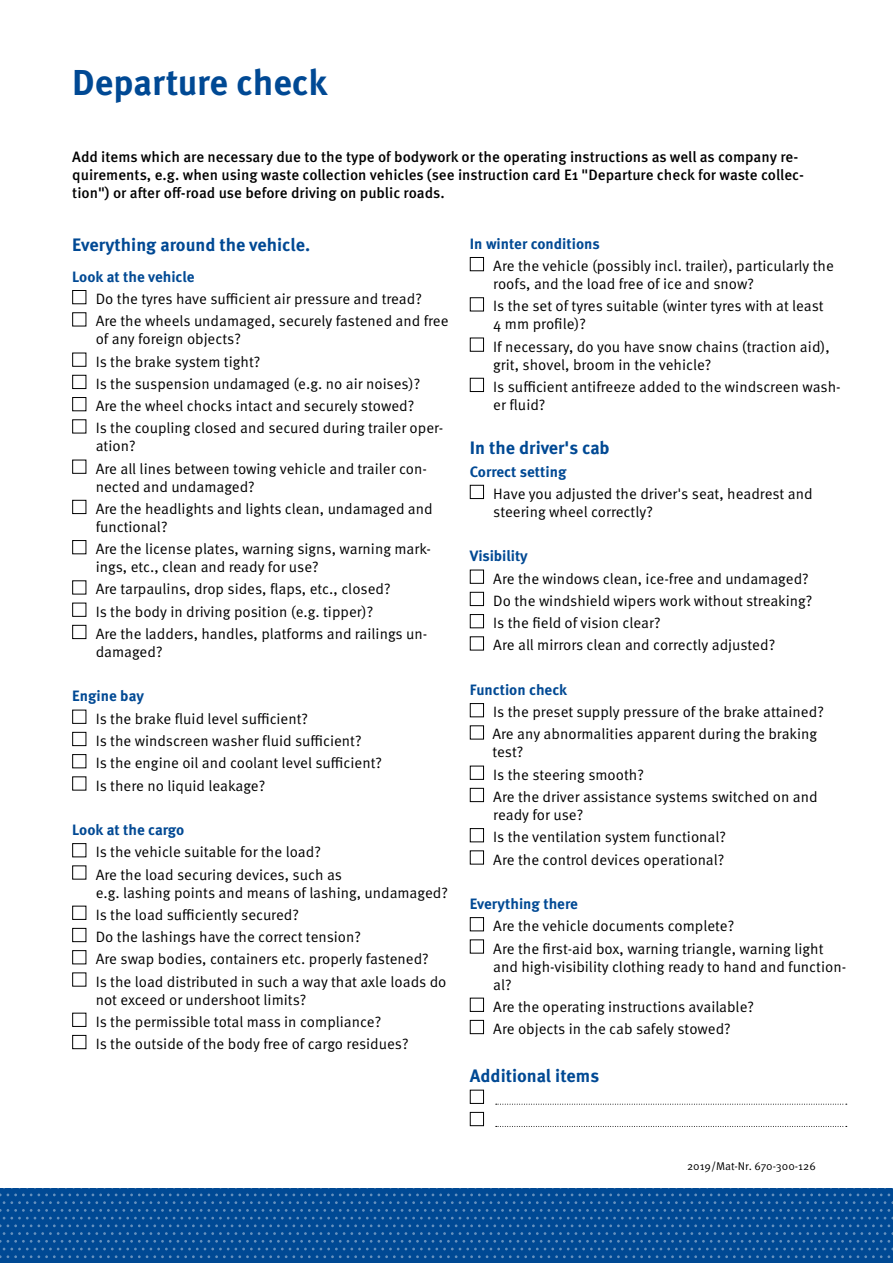
<style>
.page{position:relative;width:893px;height:1263px;background:#fff}
.page>*{position:absolute;margin:0;border:0;box-sizing:border-box;transform-origin:0 0}
.t1{font:700 36px "Meta Pro";letter-spacing:-.005em;color:#004994}
.t2{font:700 18px "Meta Pro";color:#004994}
.t3{font:15px/22.2px "Meta Pro Norm";color:#000}
.t4{font:500 15px/18px "Meta Pro";color:#000}
.t5{font:700 15px "Meta Pro";color:#004994}
.t6{font:11.25px "Meta Pro Norm";color:#000}
</style>
<div class="page">
<div style="left:0;top:1188px;width:893px;height:75px;background:#004994"></div>
<svg style="left:0;top:1188px;width:893px;height:70px"></svg>
<div style="left:72px;top:290px;width:14px;height:14px;border:1px solid #000"></div>
<div style="left:72px;top:312px;width:14px;height:14px;border:1px solid #000"></div>
<div style="left:72px;top:353px;width:14px;height:14px;border:1px solid #000"></div>
<div style="left:72px;top:375px;width:14px;height:14px;border:1px solid #000"></div>
<div style="left:72px;top:397px;width:14px;height:14px;border:1px solid #000"></div>
<div style="left:72px;top:419px;width:14px;height:14px;border:1px solid #000"></div>
<div style="left:72px;top:460px;width:14px;height:14px;border:1px solid #000"></div>
<div style="left:72px;top:500px;width:14px;height:14px;border:1px solid #000"></div>
<div style="left:72px;top:540px;width:14px;height:14px;border:1px solid #000"></div>
<div style="left:72px;top:580px;width:14px;height:14px;border:1px solid #000"></div>
<div style="left:72px;top:603px;width:14px;height:14px;border:1px solid #000"></div>
<div style="left:72px;top:625px;width:14px;height:14px;border:1px solid #000"></div>
<div style="left:72px;top:710px;width:14px;height:14px;border:1px solid #000"></div>
<div style="left:72px;top:732px;width:14px;height:14px;border:1px solid #000"></div>
<div style="left:72px;top:754px;width:14px;height:14px;border:1px solid #000"></div>
<div style="left:72px;top:776px;width:14px;height:14px;border:1px solid #000"></div>
<div style="left:72px;top:843px;width:14px;height:14px;border:1px solid #000"></div>
<div style="left:72px;top:865px;width:14px;height:14px;border:1px solid #000"></div>
<div style="left:72px;top:906px;width:14px;height:14px;border:1px solid #000"></div>
<div style="left:72px;top:928px;width:14px;height:14px;border:1px solid #000"></div>
<div style="left:72px;top:950px;width:14px;height:14px;border:1px solid #000"></div>
<div style="left:72px;top:972px;width:14px;height:14px;border:1px solid #000"></div>
<div style="left:72px;top:1013px;width:14px;height:14px;border:1px solid #000"></div>
<div style="left:72px;top:1035px;width:14px;height:14px;border:1px solid #000"></div>
<svg style="left:496px;top:1104px;width:351px;height:1px"></svg>
<svg style="left:496px;top:1126px;width:351px;height:1px"></svg>
<div style="left:470px;top:257px;width:14px;height:14px;border:1px solid #000"></div>
<div style="left:470px;top:297px;width:14px;height:14px;border:1px solid #000"></div>
<div style="left:470px;top:338px;width:14px;height:14px;border:1px solid #000"></div>
<div style="left:470px;top:378px;width:14px;height:14px;border:1px solid #000"></div>
<div style="left:470px;top:485px;width:14px;height:14px;border:1px solid #000"></div>
<div style="left:470px;top:570px;width:14px;height:14px;border:1px solid #000"></div>
<div style="left:470px;top:592px;width:14px;height:14px;border:1px solid #000"></div>
<div style="left:470px;top:614px;width:14px;height:14px;border:1px solid #000"></div>
<div style="left:470px;top:636px;width:14px;height:14px;border:1px solid #000"></div>
<div style="left:470px;top:703px;width:14px;height:14px;border:1px solid #000"></div>
<div style="left:470px;top:725px;width:14px;height:14px;border:1px solid #000"></div>
<div style="left:470px;top:766px;width:14px;height:14px;border:1px solid #000"></div>
<div style="left:470px;top:788px;width:14px;height:14px;border:1px solid #000"></div>
<div style="left:470px;top:828px;width:14px;height:14px;border:1px solid #000"></div>
<div style="left:470px;top:850px;width:14px;height:14px;border:1px solid #000"></div>
<div style="left:470px;top:917px;width:14px;height:14px;border:1px solid #000"></div>
<div style="left:470px;top:939px;width:14px;height:14px;border:1px solid #000"></div>
<div style="left:470px;top:998px;width:14px;height:14px;border:1px solid #000"></div>
<div style="left:470px;top:1020px;width:14px;height:14px;border:1px solid #000"></div>
<div style="left:470px;top:1090px;width:14px;height:14px;border:1px solid #000"></div>
<div style="left:470px;top:1112px;width:14px;height:14px;border:1px solid #000"></div>
<h1 class="t1" style="left:72px;top:55px;width:257px">Departure check</h1>
<p class="t4" style="left:72px;top:147px;width:733px">Add items which are necessary due to the type of bodywork or the operating instructions as well as company re&shy;quirements, e.g. when using waste collection vehicles (see instruction card E1 "Departure check for waste collec&shy;tion") or after off-road use before driving on public roads.</p>
<p class="t2" style="left:72px;top:231px;width:239px">Everything around the vehicle.</p>
<p class="t5" style="left:72px;top:265px;width:124px">Look at the vehicle</p>
<p class="t3" style="left:96px;top:287px;width:354px">Do the tyres have sufficient air pressure and tread?<br>Are the wheels undamaged, securely fastened and free</p>
<p class="t3" style="left:96px;top:327px;width:349px">of any foreign objects?<br>Is the brake system tight?<br>Is the suspension undamaged (e.g. no air noises)?<br>Are the wheel chocks intact and securely stowed?<br>Is the coupling closed and secured during trailer oper-</p>
<p class="t3" style="left:96px;top:434px;width:333px">ation?<br>Are all lines between towing vehicle and trailer con-</p>
<p class="t3" style="left:96px;top:474px;width:339px">nected and undamaged?<br>Are the headlights and lights clean, undamaged and</p>
<p class="t3" style="left:96px;top:515px;width:337px">functional?<br>Are the license plates, warning signs, warning mark-</p>
<p class="t3" style="left:96px;top:555px;width:333px">ings, etc., clean and ready for use?<br>Are tarpaulins, drop sides, flaps, etc., closed?<br>Is the body in driving position (e.g. tipper)?<br>Are the ladders, handles, platforms and railings un-</p>
<p class="t3" style="left:96px;top:640px;width:68px">damaged?</p>
<p class="t5" style="left:72px;top:684px;width:73px">Engine bay</p>
<p class="t3" style="left:96px;top:706px;width:288px">Is the brake fluid level sufficient?<br>Is the windscreen washer fluid sufficient?<br>Is the engine oil and coolant level sufficient?<br>Is there no liquid leakage?</p>
<p class="t5" style="left:72px;top:818px;width:114px">Look at the cargo</p>
<p class="t3" style="left:96px;top:840px;width:248px">Is the vehicle suitable for the load?<br>Are the load securing devices, such as</p>
<p class="t3" style="left:96px;top:880px;width:354px">e.g. lashing points and means of lashing, undamaged?<br>Is the load sufficiently secured?<br>Do the lashings have the correct tension?<br>Are swap bodies, containers etc. properly fastened?<br>Is the load distributed in such a way that axle loads do</p>
<p class="t3" style="left:96px;top:987px;width:314px">not exceed or undershoot limits?<br>Is the permissible total mass in compliance?<br>Is the outside of the body free of cargo residues?</p>
<p class="t5" style="left:470px;top:232px;width:132px">In winter conditions</p>
<p class="t3" style="left:493px;top:256px;width:342px;line-height:18px">Are the vehicle (possibly incl. trailer), particularly the roofs, and the load free of ice and snow?</p>
<p class="t3" style="left:493px;top:296px;width:332px;line-height:18px">Is the set of tyres suitable (winter tyres with at least<br>4 mm profile)?</p>
<p class="t3" style="left:493px;top:336px;width:338px;line-height:18px">If necessary, do you have snow chains (traction aid), grit, shovel, broom in the vehicle?</p>
<p class="t3" style="left:493px;top:377px;width:349px;line-height:18px">Is sufficient antifreeze added to the windscreen wash&shy;er fluid?</p>
<p class="t2" style="left:470px;top:434px;width:141px">In the driver's cab</p>
<p class="t5" style="left:470px;top:460px;width:98px">Correct setting</p>
<p class="t3" style="left:493px;top:484px;width:321px;line-height:18px">Have you adjusted the driver's seat, headrest and steering wheel correctly?</p>
<p class="t5" style="left:470px;top:544px;width:60px">Visibility</p>
<p class="t3" style="left:493px;top:566px;width:321px">Are the windows clean, ice-free and undamaged?<br>Do the windshield wipers work without streaking?<br>Is the field of vision clear?<br>Are all mirrors clean and correctly adjusted?</p>
<p class="t5" style="left:470px;top:678px;width:99px">Function check</p>
<p class="t3" style="left:492px;top:700px;width:333px">Is the preset supply pressure of the brake attained?<br>Are any abnormalities apparent during the braking</p>
<p class="t3" style="left:492px;top:740px;width:327px">test?<br>Is the steering smooth?<br>Are the driver assistance systems switched on and</p>
<p class="t3" style="left:493px;top:803px;width:234px">ready for use?<br>Is the ventilation system functional?<br>Are the control devices operational?</p>
<p class="t5" style="left:470px;top:892px;width:109px">Everything there</p>
<p class="t3" style="left:493px;top:914px;width:332px">Are the vehicle documents complete?<br>Are the first-aid box, warning triangle, warning light</p>
<p class="t3" style="left:493px;top:956px;width:354px;line-height:18px">and high-visibility clothing ready to hand and function&shy;al?</p>
<p class="t3" style="left:493px;top:994px;width:262px">Are the operating instructions available?<br>Are objects in the cab safely stowed?</p>
<p class="t2" style="left:470px;top:1061px;width:131px">Additional items</p>
<p class="t6" style="left:687px;top:1158px;width:130px">2019/Mat-Nr. 670-300-126</p>
</div>
